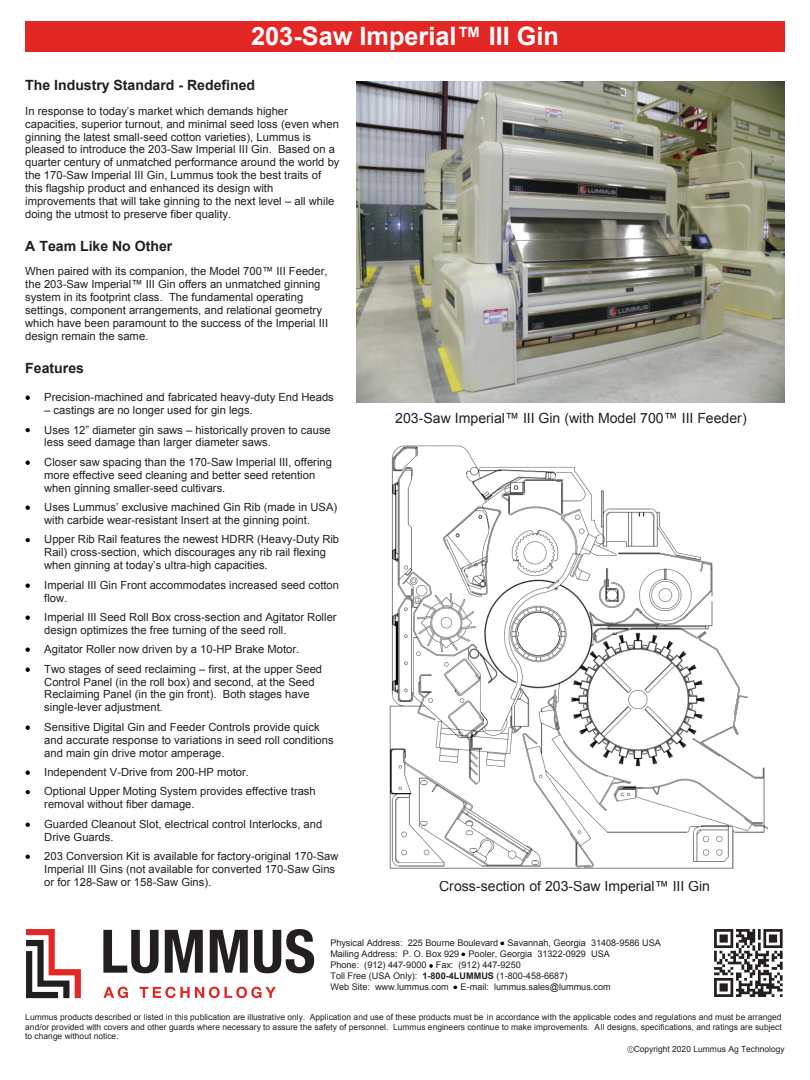
<style>
.page{position:relative;width:810px;height:1080px;background:#fff}
.page>*{position:absolute;margin:0;border:0;box-sizing:border-box;transform-origin:0 0}
.t1{font:700 25.31px "Arial";color:#fff}
.t2{font:14.06px "Arial";color:#231f20}
.t3{font:700 14.06px "Arial";color:#231f20}
.t4{font:11.25px/12.9px "Arial";color:#231f20}
.t5{font:9.12px/11.1px "Arial";color:#231f20}
.t6{font:8.44px/9.7px "Arial";color:#231f20;text-align:justify}
.s1{font-weight:700}
</style>
<div class="page">
<div style="left:25px;top:21px;width:760px;height:31px;background:#e22725"></div>
<svg style="left:501px;top:941px;width:4px;height:5px"></svg>
<svg style="left:462px;top:952px;width:4px;height:5px"></svg>
<svg style="left:429px;top:964px;width:4px;height:4px"></svg>
<svg style="left:454px;top:985px;width:4px;height:5px"></svg>
<svg style="left:627px;top:1046px;width:7px;height:7px"></svg>
<img style="left:25px;top:395px;width:5px;height:5px">
<img style="left:25px;top:428px;width:5px;height:5px">
<svg style="left:25px;top:460px;width:5px;height:5px"></svg>
<img style="left:25px;top:505px;width:5px;height:5px">
<img style="left:25px;top:538px;width:5px;height:5px">
<img style="left:25px;top:583px;width:5px;height:5px">
<svg style="left:25px;top:615px;width:5px;height:5px"></svg>
<img style="left:25px;top:647px;width:5px;height:5px">
<img style="left:25px;top:667px;width:5px;height:5px">
<img style="left:25px;top:725px;width:5px;height:5px">
<svg style="left:25px;top:770px;width:5px;height:5px"></svg>
<img style="left:25px;top:790px;width:5px;height:5px">
<img style="left:25px;top:822px;width:5px;height:5px">
<img style="left:25px;top:854px;width:5px;height:5px">
<img style="left:356px;top:82px;width:428px;height:321px">
<img style="left:389px;top:445px;width:379px;height:424px">
<svg style="left:26px;top:929px;width:55px;height:69px"></svg>
<svg style="left:103px;top:930px;width:56px;height:43px"></svg>
<svg style="left:165px;top:930px;width:38px;height:43px"></svg>
<svg style="left:210px;top:930px;width:38px;height:43px"></svg>
<svg style="left:254px;top:929px;width:60px;height:44px"></svg>
<svg style="left:103px;top:987px;width:25px;height:11px"></svg>
<svg style="left:139px;top:987px;width:137px;height:11px"></svg>
<img style="left:714px;top:929px;width:68px;height:68px">
<h1 class="t1" style="left:251px;top:19px;width:309px">203-Saw Imperial™ III Gin</h1>
<p class="t3" style="left:25px;top:75px;width:231px">The Industry Standard - Redefined</p>
<p class="t4" style="left:25px;top:104px;width:316px">In response to today’s market which demands higher capacities, superior turnout, and minimal seed loss (even when ginning the latest small-seed cotton varieties), Lummus is pleased to introduce the 203-Saw Imperial III Gin. Based on a quarter century of unmatched performance around the world by the 170-Saw Imperial III Gin, Lummus took the best traits of this flagship product and enhanced its design with improvements that will take ginning to the next level – all while doing the utmost to preserve fiber quality.</p>
<p class="t3" style="left:25px;top:236px;width:149px">A Team Like No Other</p>
<p class="t4" style="left:25px;top:265px;width:304px">When paired with its companion, the Model 700™ III Feeder, the 203-Saw Imperial™ III Gin offers an unmatched ginning system in its footprint class. The fundamental operating settings, component arrangements, and relational geometry which have been paramount to the success of the Imperial III design remain the same.</p>
<p class="t3" style="left:25px;top:358px;width:60px">Features</p>
<p class="t4" style="left:44px;top:391px;width:291px">Precision-machined and fabricated heavy-duty End Heads</p>
<p class="t4" style="left:44px;top:400px;width:288px;line-height:19.4px">– castings are no longer used for gin legs.<br>Uses 12” diameter gin saws – historically proven to cause</p>
<p class="t4" style="left:44px;top:433px;width:289px;line-height:19.4px">less seed damage than larger diameter saws.<br>Closer saw spacing than the 170-Saw Imperial III, offering</p>
<p class="t4" style="left:44px;top:468px;width:272px">more effective seed cleaning and better seed retention when ginning smaller-seed cultivars.</p>
<p class="t4" style="left:44px;top:501px;width:295px">Uses Lummus’ exclusive machined Gin Rib (made in USA) with carbide wear-resistant Insert at the ginning point.</p>
<p class="t4" style="left:44px;top:533px;width:296px">Upper Rib Rail features the newest HDRR (Heavy-Duty Rib<br>Rail) cross-section, which discourages any rib rail flexing when ginning at today’s ultra-high capacities.</p>
<p class="t4" style="left:44px;top:578px;width:296px">Imperial III Gin Front accommodates increased seed cotton flow.</p>
<p class="t4" style="left:44px;top:610px;width:294px">Imperial III Seed Roll Box cross-section and Agitator Roller design optimizes the free turning of the seed roll.</p>
<p class="t4" style="left:44px;top:640px;width:279px;line-height:19.4px">Agitator Roller now driven by a 10-HP Brake Motor.<br>Two stages of seed reclaiming – first, at the upper Seed</p>
<p class="t4" style="left:44px;top:675px;width:272px">Control Panel (in the roll box) and second, at the Seed<br>Reclaiming Panel (in the gin front). Both stages have single-lever adjustment.</p>
<p class="t4" style="left:44px;top:720px;width:291px">Sensitive Digital Gin and Feeder Controls provide quick and accurate response to variations in seed roll conditions and main gin drive motor amperage.</p>
<p class="t4" style="left:44px;top:762px;width:273px;line-height:19.4px">Independent V-Drive from 200-HP motor.<br>Optional Upper Moting System provides effective trash</p>
<p class="t4" style="left:44px;top:795px;width:280px;line-height:19.4px">removal without fiber damage.<br>Guarded Cleanout Slot, electrical control Interlocks, and</p>
<p class="t4" style="left:44px;top:827px;width:296px;line-height:19.4px">Drive Guards.<br>203 Conversion Kit is available for factory-original 170-Saw</p>
<p class="t4" style="left:44px;top:863px;width:292px">Imperial III Gins (not available for converted 170-Saw Gins or for 128-Saw or 158-Saw Gins).</p>
<p class="t2" style="left:395px;top:409px;width:353px">203-Saw Imperial™ III Gin (with Model 700™ III Feeder)</p>
<p class="t2" style="left:439px;top:876px;width:273px">Cross-section of 203-Saw Imperial™ III Gin</p>
<p class="t5" style="left:330px;top:937px;width:332px">Physical Address: 225 Bourne Boulevard Savannah, Georgia 31408-9586 USA Mailing Address: P. O. Box 929 Pooler, Georgia 31322-0929 USA<br>Phone: (912) 447-9000 Fax: (912) 447-9250<br>Toll Free (USA Only): <span class="s1">1-800-4LUMMUS</span> (1-800-458-6687)<br>Web Site: www.lummus.com</p>
<p class="t5" style="left:461px;top:981px;width:152px">E-mail: lummus.sales@lummus.com</p>
<p class="t6" style="left:25px;top:1012px;width:758px">Lummus products described or listed in this publication are illustrative only. Application and use of these products must be in accordance with the applicable codes and regulations and must be arranged and/or provided with covers and other guards where necessary to assure the safety of personnel. Lummus engineers continue to make improvements. All designs, specifications, and ratings are subject to change without notice.</p>
<p class="t6" style="left:634px;top:1045px;width:152px">Copyright 2020 Lummus Ag Technology</p>
</div>
